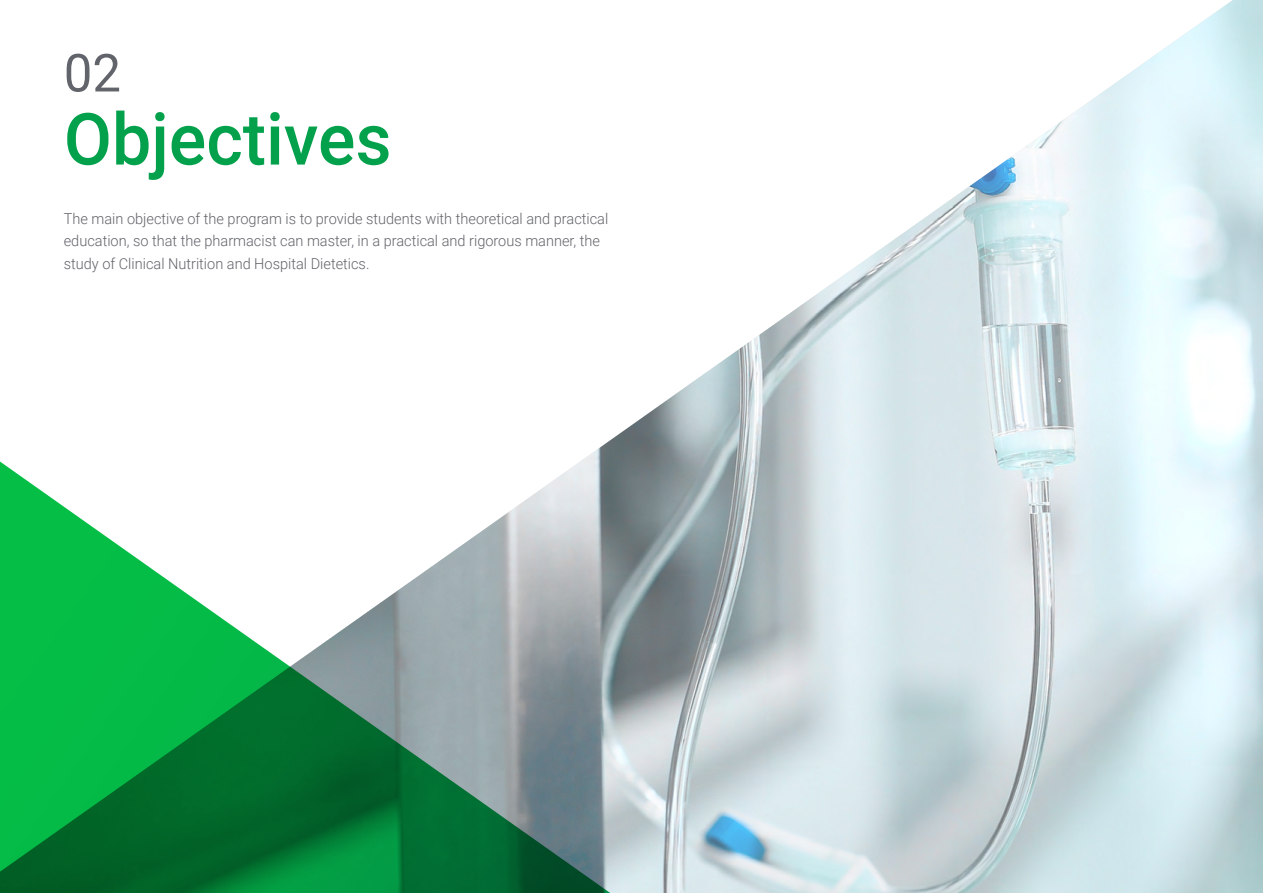
<style>
.page{position:relative;width:1263px;height:893px;background:#fff}
.page>*{position:absolute;margin:0;border:0;box-sizing:border-box;transform-origin:0 0}
.t1{font:500 72px "Roboto";color:#04a14d}
.t2{font:52.5px "Roboto";color:#61646a}
.t3{font:300 15px/22.5px "Roboto";color:#61646a}
</style>
<div class="page">
<img style="left:602px;top:0;width:661px;height:893px">
<svg style="left:0;top:446px;width:640px;height:447px"></svg>
<h2 class="t2" style="left:64px;top:36px;width:59px">02</h2>
<h1 class="t1" style="left:64px;top:89px;width:329px">Objectives</h1>
<p class="t3" style="left:64px;top:207px;width:546px">The main objective of the program is to provide students with theoretical and practical education, so that the pharmacist can master, in a practical and rigorous manner, the study of Clinical Nutrition and Hospital Dietetics.</p>
</div>
